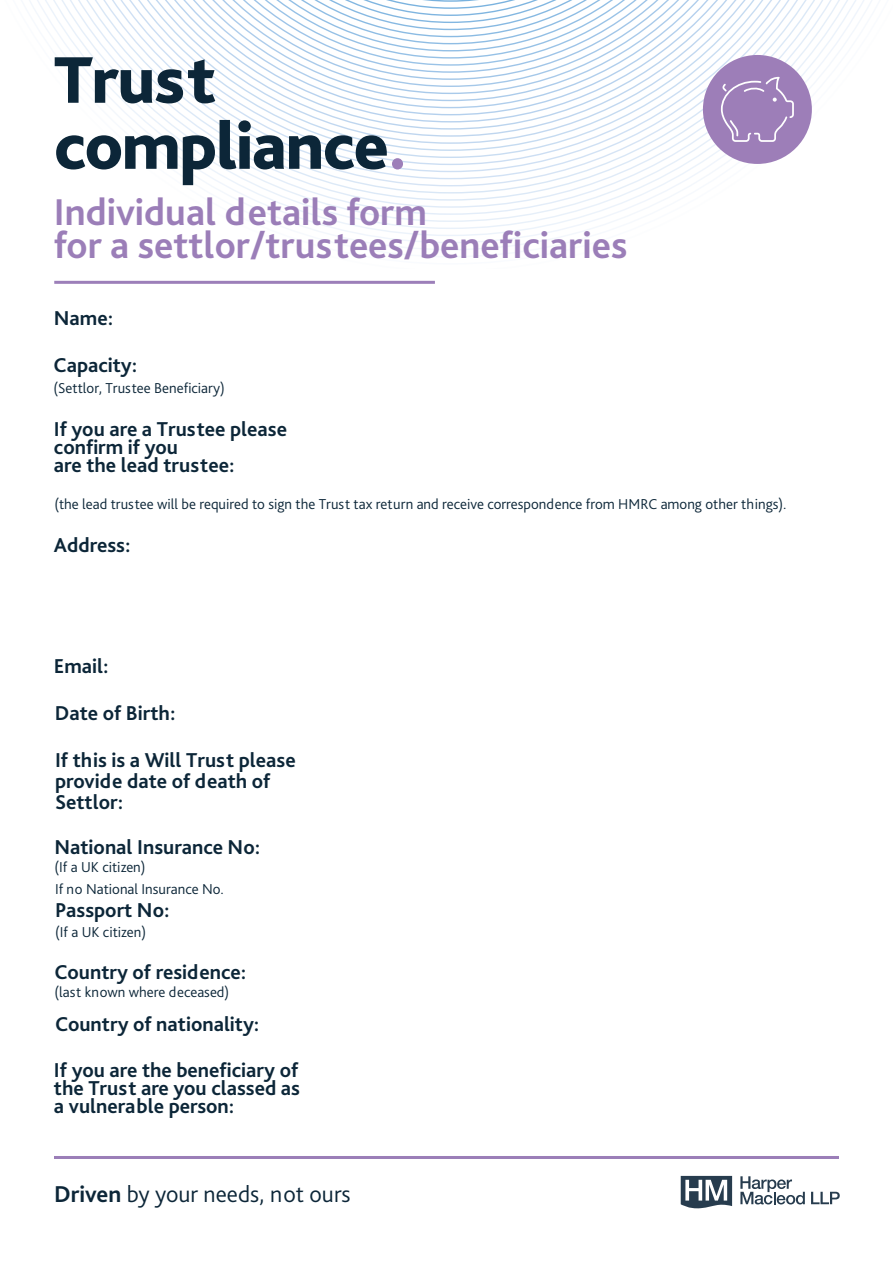
<style>
.page{position:relative;width:893px;height:1263px;background:#fff}
.page>*{position:absolute;margin:0;border:0;box-sizing:border-box;transform-origin:0 0}
.t1{font:800 69px/66px "Bliss Pro";letter-spacing:-.02em;color:#0c2638}
.t2{font:700 39px/33px "Bliss Pro";color:#9b7eb8}
.t3{font:300 24px "Bliss Pro";color:#0c2638}
.t4{font:700 21px/18px "Bliss Pro";color:#0c2638}
.t5{font:300 15px "Bliss Pro";color:#0c2638}
.s1{color:#9d7fb9}
.s2{font-weight:700}
</style>
<div class="page">
<svg style="left:226px;top:194px;width:449px;height:7px"></svg>
<svg style="left:29px;top:0;width:843px;height:194px"></svg>
<svg style="left:34px;top:0;width:834px;height:186px"></svg>
<svg style="left:41px;top:0;width:820px;height:179px"></svg>
<svg style="left:48px;top:0;width:805px;height:172px"></svg>
<svg style="left:55px;top:0;width:791px;height:165px"></svg>
<svg style="left:62px;top:0;width:777px;height:158px"></svg>
<svg style="left:69px;top:0;width:763px;height:151px"></svg>
<svg style="left:76px;top:0;width:749px;height:144px"></svg>
<svg style="left:83px;top:0;width:735px;height:137px"></svg>
<svg style="left:90px;top:0;width:721px;height:130px"></svg>
<hr style="left:54px;top:1156px;width:785px;height:3px;background:#9b7eb8">
<hr style="left:54px;top:281px;width:381px;height:3px;background:#9c7fb9">
<div style="left:703px;top:55px;width:109px;height:109px;background:#9d7eb8;border-radius:50%"></div>
<svg style="left:147px;top:0;width:647px;height:142px"></svg>
<svg style="left:740px;top:1176px;width:65px;height:28px"></svg>
<svg style="left:811px;top:1192px;width:29px;height:12px"></svg>
<svg style="left:681px;top:1176px;width:51px;height:32px"></svg>
<h1 class="t1" style="left:54px;top:45px;width:355px">Trust compliance<span class="s1">.</span></h1>
<h2 class="t2" style="left:54px;top:195px;width:575px">Individual details form<br>for a settlor/trustees/beneficiaries</h2>
<p class="t4" style="left:54px;top:308px;width:61px">Name:</p>
<p class="t4" style="left:54px;top:356px;width:85px">Capacity:</p>
<p class="t5" style="left:54px;top:379px;width:173px">(Settlor, Trustee Beneficiary)</p>
<p class="t4" style="left:54px;top:419px;width:235px">If you are a Trustee please confirm if you<br>are the lead trustee:</p>
<p class="t5" style="left:54px;top:495px;width:734px">(the lead trustee will be required to sign the Trust tax return and receive correspondence from HMRC among other things).</p>
<p class="t4" style="left:54px;top:535px;width:78px">Address:</p>
<p class="t4" style="left:54px;top:657px;width:56px">Email:</p>
<p class="t4" style="left:55px;top:704px;width:122px">Date of Birth:</p>
<p class="t4" style="left:55px;top:749px;width:242px;line-height:21px">If this is a Will Trust please provide date of death of<br>Settlor:</p>
<p class="t4" style="left:54px;top:837px;width:207px">National Insurance No:</p>
<p class="t5" style="left:54px;top:857px;width:93px">(If a UK citizen)</p>
<p class="t4" style="left:55px;top:901px;width:116px">Passport No:</p>
<p class="t5" style="left:55px;top:922px;width:93px">(If a UK citizen)</p>
<p class="t5" style="left:55px;top:880px;width:170px">If no National Insurance No.</p>
<p class="t4" style="left:55px;top:962px;width:193px">Country of residence:</p>
<p class="t5" style="left:55px;top:982px;width:176px">(last known where deceased)</p>
<p class="t4" style="left:54px;top:1001px;width:246px;line-height:45.8px">Country of nationality:<br>If you are the beneficiary of</p>
<p class="t4" style="left:54px;top:1078px;width:248px">the Trust are you classed as a vulnerable person:</p>
<p class="t3" style="left:54px;top:1179px;width:298px"><span class="s2">Driven</span> by your needs, not ours</p>
</div>
